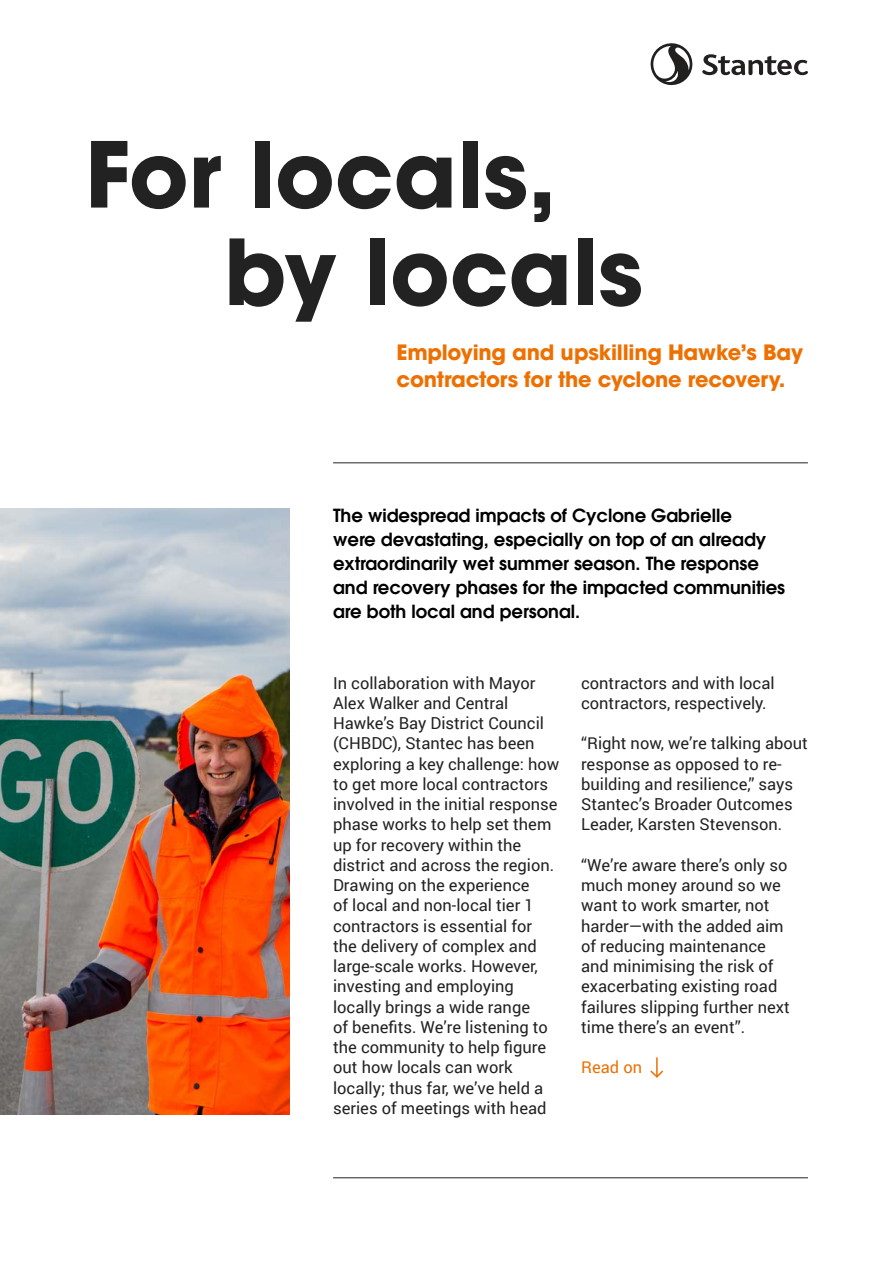
<style>
.page{position:relative;width:893px;height:1263px;background:#fff}
.page>*{position:absolute;margin:0;border:0;box-sizing:border-box;transform-origin:0 0}
.t1{font:700 90px/97.5px "ITC Avant Garde Pro";color:#222}
.t2{font:700 21px/27px "ITC Avant Garde Pro";letter-spacing:-.01em;color:#ed7000}
.t3{font:600 18px/24px "ITC Avant Garde Pro";color:#000}
.t4{font:16.5px/20.2px "Roboto";color:#222}
.t5{font:16.5px "Roboto";color:#ed7000}
</style>
<div class="page">
<svg style="left:650px;top:1057px;width:14px;height:21px"></svg>
<hr style="left:333px;top:462px;width:475px;height:1px;background:#222">
<hr style="left:333px;top:1177px;width:475px;height:1px;background:#222">
<svg style="left:651px;top:43px;width:157px;height:42px"></svg>
<img style="left:0;top:509px;width:290px;height:605px">
<h1 class="t1" style="left:224px;top:125px;width:420px;text-indent:-139px">For locals, by locals</h1>
<p class="t2" style="left:396px;top:339px;width:408px">Employing and upskilling Hawke’s Bay contractors for the cyclone recovery.</p>
<p class="t3" style="left:333px;top:503px;width:454px">The widespread impacts of Cyclone Gabrielle<br>were devastating, especially on top of an already extraordinarily wet summer season. The response and recovery phases for the impacted communities are both local and personal.</p>
<p class="t4" style="left:333px;top:672px;width:228px">In collaboration with Mayor<br>Alex Walker and Central<br>Hawke’s Bay District Council (CHBDC), Stantec has been exploring a key challenge: how to get more local contractors involved in the initial response phase works to help set them up for recovery within the district and across the region.<br>Drawing on the experience<br>of local and non-local tier 1 contractors is essential for the delivery of complex and large-scale works. However, investing and employing locally brings a wide range<br>of benefits. We’re listening to the community to help figure out how locals can work locally; thus far, we’ve held a series of meetings with head</p>
<p class="t4" style="left:581px;top:672px;width:195px">contractors and with local contractors, respectively.</p>
<p class="t4" style="left:581px;top:733px;width:228px">“Right now, we’re talking about response as opposed to re&shy;building and resilience,” says<br>Stantec’s Broader Outcomes<br>Leader, Karsten Stevenson.</p>
<p class="t4" style="left:581px;top:854px;width:210px">“We’re aware there’s only so much money around so we want to work smarter, not harder—with the added aim of reducing maintenance and minimising the risk of exacerbating existing road failures slipping further next time there’s an event”.</p>
<p class="t5" style="left:581px;top:1056px;width:62px">Read on</p>
</div>
